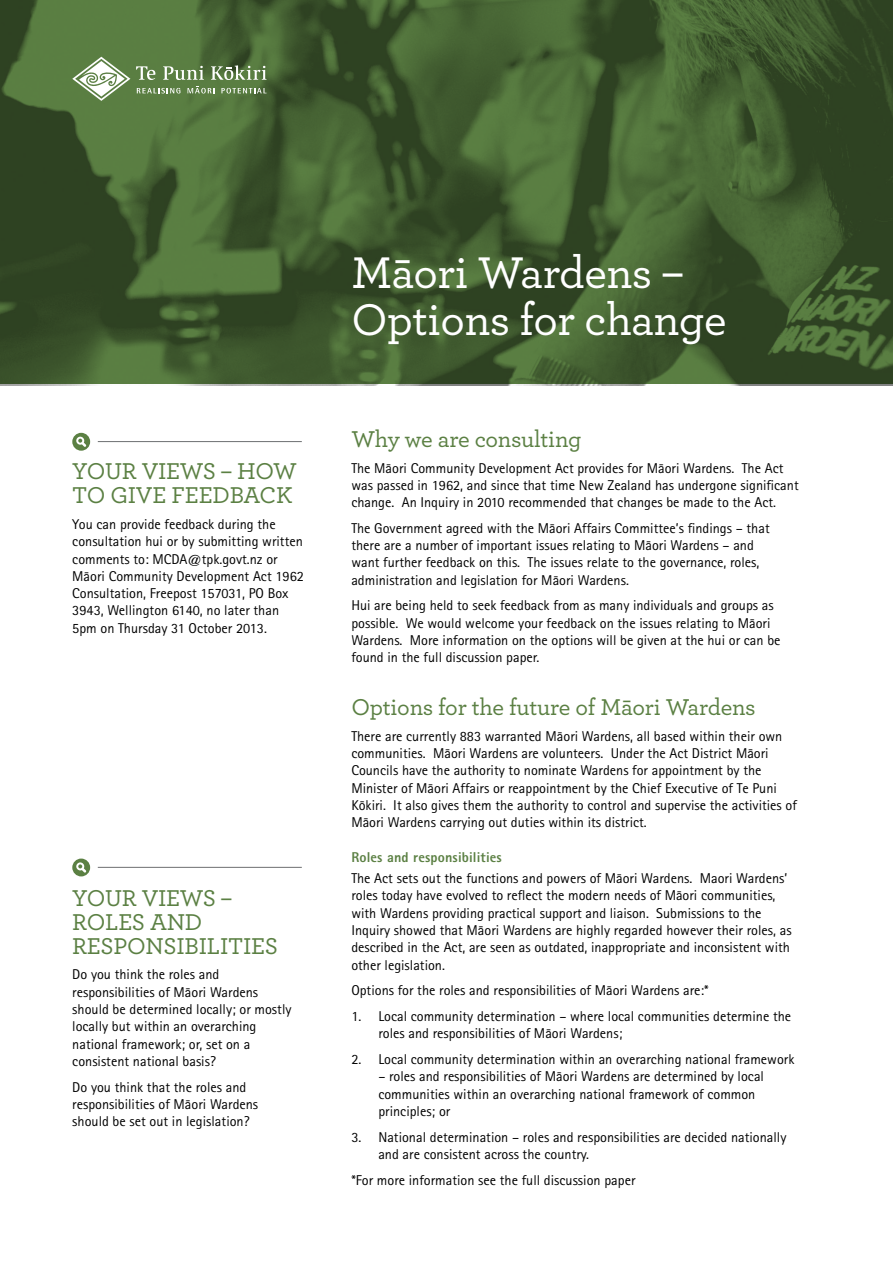
<style>
.page{position:relative;width:893px;height:1263px;background:#fff}
.page>*{position:absolute;margin:0;border:0;box-sizing:border-box;transform-origin:0 0}
.t1{font:500 46.5px/48px "Archer";letter-spacing:-.01em;color:#fff}
.t2{font:500 24px/24px "Archer";letter-spacing:-.01em;color:#5b8043}
.t3{font:14.25px/17.2px "Rotis Sans Mi";color:#000}
.t4{font:14.25px "Rotis Sans Ex Mi";letter-spacing:.01em;color:#5b8043}
</style>
<div class="page">
<svg style="left:0;top:0;width:893px;height:384px;background:#415c2f"></svg>
<hr style="left:98px;top:867px;width:204px;height:1px;background:#6d6f71">
<svg style="left:72px;top:858px;width:18px;height:18px"></svg>
<hr style="left:98px;top:441px;width:204px;height:1px;background:#6d6f71">
<svg style="left:72px;top:433px;width:18px;height:18px"></svg>
<svg style="left:136px;top:66px;width:19px;height:14px"></svg>
<svg style="left:163px;top:66px;width:41px;height:14px"></svg>
<svg style="left:211px;top:65px;width:56px;height:15px"></svg>
<svg style="left:137px;top:88px;width:43px;height:5px"></svg>
<svg style="left:221px;top:88px;width:46px;height:5px"></svg>
<svg style="left:188px;top:86px;width:26px;height:7px"></svg>
<svg style="left:72px;top:57px;width:58px;height:44px"></svg>
<h2 class="t2" style="left:72px;top:458px;width:226px">YOUR VIEWS – HOW<br>TO GIVE FEEDBACK</h2>
<p class="t3" style="left:72px;top:516px;width:233px">You can provide feedback during the consultation hui or by submitting written comments to: MCDA@tpk.govt.nz or Mäori Community Development Act 1962<br>Consultation, Freepost 157031, PO Box 3943, Wellington 6140, no later than 5pm on Thursday 31 October 2013.</p>
<h2 class="t2" style="left:72px;top:884px;width:207px">YOUR VIEWS –<br>ROLES AND<br>RESPONSIBILITIES</h2>
<p class="t3" style="left:72px;top:966px;width:221px">Do you think the roles and responsibilities of Mäori Wardens should be determined locally; or mostly locally but within an overarching national framework; or, set on a consistent national basis?</p>
<p class="t3" style="left:72px;top:1078px;width:187px">Do you think that the roles and responsibilities of Mäori Wardens should be set out in legislation?</p>
<h1 class="t1" style="left:351px;top:246px;width:377px">Māori Wardens –<br>Options for change</h1>
<h2 class="t2" style="left:351px;top:426px;width:232px">Why we are consulting</h2>
<p class="t3" style="left:351px;top:459px;width:449px">The Mäori Community Development Act provides for Mäori Wardens. The Act was passed in 1962, and since that time New Zealand has undergone significant change. An Inquiry in 2010 recommended that changes be made to the Act.</p>
<p class="t3" style="left:351px;top:519px;width:420px">The Government agreed with the Mäori Affairs Committee’s findings – that there are a number of important issues relating to Mäori Wardens – and want further feedback on this. The issues relate to the governance, roles, administration and legislation for Mäori Wardens.</p>
<p class="t3" style="left:351px;top:597px;width:431px">Hui are being held to seek feedback from as many individuals and groups as possible. We would welcome your feedback on the issues relating to Mäori Wardens. More information on the options will be given at the hui or can be found in the full discussion paper.</p>
<h2 class="t2" style="left:351px;top:694px;width:406px">Options for the future of Māori Wardens</h2>
<p class="t3" style="left:351px;top:727px;width:447px">There are currently 883 warranted Mäori Wardens, all based within their own communities. Mäori Wardens are volunteers. Under the Act District Mäori Councils have the authority to nominate Wardens for appointment by the Minister of Mäori Affairs or reappointment by the Chief Executive of Te Puni Kökiri. It also gives them the authority to control and supervise the activities of Mäori Wardens carrying out duties within its district.</p>
<p class="t4" style="left:351px;top:848px;width:152px">Roles and responsibilities</p>
<p class="t3" style="left:351px;top:870px;width:442px">The Act sets out the functions and powers of Mäori Wardens. Maori Wardens’ roles today have evolved to reflect the modern needs of Mäori communities, with Wardens providing practical support and liaison. Submissions to the Inquiry showed that Mäori Wardens are highly regarded however their roles, as described in the Act, are seen as outdated, inappropriate and inconsistent with other legislation.</p>
<p class="t3" style="left:351px;top:982px;width:359px">Options for the roles and responsibilities of Mäori Wardens are:*</p>
<p class="t3" style="left:378px;top:1007px;width:414px;text-indent:-27px">1. Local community determination – where local communities determine the roles and responsibilities of Mäori Wardens;</p>
<p class="t3" style="left:351px;top:1050px;width:445px">2. Local community determination within an overarching national framework</p>
<p class="t3" style="left:378px;top:1068px;width:387px">– roles and responsibilities of Mäori Wardens are determined by local communities within an overarching national framework of common principles; or</p>
<p class="t3" style="left:378px;top:1128px;width:410px;text-indent:-27px">3. National determination – roles and responsibilities are decided nationally and are consistent across the country.</p>
<p class="t3" style="left:351px;top:1171px;width:286px">*For more information see the full discussion paper</p>
</div>
